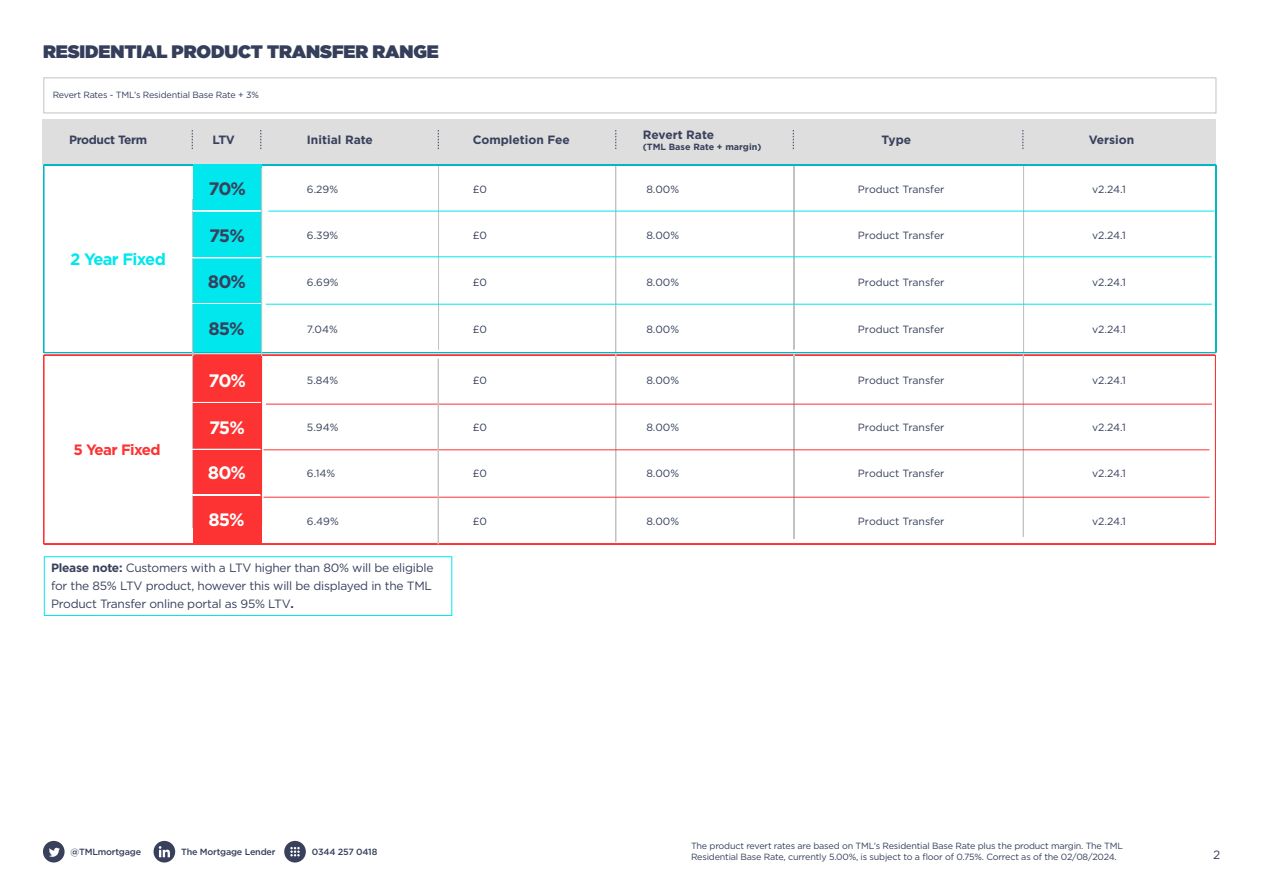
<style>
.page{position:relative;width:1263px;height:893px;background:#fff}
.page>*{position:absolute;margin:0;border:0;box-sizing:border-box;transform-origin:0 0}
.Title_1{font:18px "Gotham Ultra";letter-spacing:-.005em;color:#353f5b}
.Title_2{font:700 18px "Gotham";letter-spacing:-.06em;color:#38405c}
.Title_2-2{font:700 18px "Gotham";letter-spacing:-.06em;color:#fff}
.Title_2-3{font:700 16.5px "Gotham";letter-spacing:-.04em;color:#00e7ed}
.Title_2-4{font:700 15px "Gotham";letter-spacing:-.04em;color:#fd3232}
.Title_2-5{font:12px/18px "Gotham";letter-spacing:-.02em;color:#38405c}
.Title_2-6{font:700 12px "Gotham";color:#38405c}
.Title_2-7{font:700 12px "Gotham";letter-spacing:-.03em;color:#38405c}
.t1{font:12px "Gotham";color:#353f5b}
.Title_2-8{font:10.5px "Gotham";color:#353f5b}
.Title_2-9{font:9px/10.5px "Gotham";letter-spacing:-.02em;color:#353f5b}
.intro_body{font:500 9px "Gotham";letter-spacing:-.02em;color:#353f5b}
.Title_2-10{font:700 9px "Gotham";color:#38405c}
.s1{font-weight:700}
</style>
<div class="page">
<div style="left:43px;top:841px;width:22px;height:21px;background:#38405c;border-radius:50%"></div>
<svg style="left:49px;top:848px;width:11px;height:9px"></svg>
<div style="left:154px;top:841px;width:21px;height:21px;background:#38405c;border-radius:50%"></div>
<svg style="left:159px;top:846px;width:11px;height:11px"></svg>
<div style="left:284px;top:841px;width:22px;height:21px;background:#38405c;border-radius:50%"></div>
<svg style="left:290px;top:847px;width:10px;height:9px"></svg>
<svg style="left:43px;top:355px;width:1173px;height:189px"></svg>
<div style="left:42px;top:119px;width:1174px;height:45px;background:#dedede"></div>
<svg style="left:615px;top:353px;width:1px;height:189px"></svg>
<svg style="left:794px;top:164px;width:1px;height:375px"></svg>
<svg style="left:438px;top:130px;width:1px;height:19px"></svg>
<svg style="left:615px;top:130px;width:1px;height:19px"></svg>
<svg style="left:793px;top:130px;width:1px;height:19px"></svg>
<svg style="left:1023px;top:164px;width:1px;height:373px"></svg>
<svg style="left:1022px;top:130px;width:1px;height:19px"></svg>
<svg style="left:43px;top:165px;width:1173px;height:188px"></svg>
<svg style="left:192px;top:130px;width:1px;height:19px"></svg>
<div style="left:193px;top:356px;width:68px;height:187px;background:#fd3232"></div>
<svg style="left:192px;top:168px;width:70px;height:360px"></svg>
<hr style="left:268px;top:211px;width:946px;height:1px;background:#00e7ed">
<hr style="left:266px;top:257px;width:946px;height:1px;background:#00e7ed">
<hr style="left:266px;top:304px;width:946px;height:1px;background:#00e7ed">
<hr style="left:266px;top:404px;width:946px;height:1px;background:#fd3232">
<hr style="left:263px;top:450px;width:946px;height:1px;background:#fd3232">
<hr style="left:263px;top:497px;width:946px;height:1px;background:#fd3232">
<svg style="left:260px;top:130px;width:1px;height:19px"></svg>
<svg style="left:438px;top:359px;width:1px;height:185px"></svg>
<div style="left:44px;top:556px;width:408px;height:60px;border:1px solid #00e7ed"></div>
<div style="left:44px;top:78px;width:1172px;height:35px;border:1px solid #c1c3c2"></div>
<p class="Title_1" style="left:43px;top:41px;width:397px">RESIDENTIAL PRODUCT TRANSFER RANGE</p>
<p class="Title_2-9" style="left:53px;top:89px;width:208px">Revert Rates - TML’s Residential Base Rate + 3%</p>
<p class="Title_2-7" style="left:69px;top:132px;width:80px">Product Term</p>
<p class="Title_2-3" style="left:70px;top:248px;width:97px">2 Year Fixed</p>
<p class="Title_2-4" style="left:73px;top:440px;width:89px">5 Year Fixed</p>
<p class="Title_2-6" style="left:212px;top:132px;width:24px">LTV</p>
<p class="Title_2" style="left:208px;top:177px;width:39px">70%</p>
<p class="Title_2" style="left:209px;top:224px;width:37px">75%</p>
<p class="Title_2" style="left:208px;top:270px;width:40px">80%</p>
<p class="Title_2" style="left:208px;top:316px;width:38px">85%</p>
<p class="Title_2-2" style="left:208px;top:368px;width:39px">70%</p>
<p class="Title_2-2" style="left:209px;top:415px;width:37px">75%</p>
<p class="Title_2-2" style="left:208px;top:461px;width:40px">80%</p>
<p class="Title_2-2" style="left:208px;top:508px;width:38px">85%</p>
<p class="Title_2-6" style="left:643px;top:127px;width:73px">Revert Rate</p>
<p class="Title_2-10" style="left:643px;top:141px;width:120px">(TML Base Rate + margin)</p>
<p class="Title_2-6" style="left:307px;top:132px;width:67px">Initial Rate</p>
<p class="Title_2-6" style="left:473px;top:132px;width:99px">Completion Fee</p>
<p class="Title_2-6" style="left:881px;top:132px;width:31px">Type</p>
<p class="Title_2-6" style="left:1089px;top:132px;width:47px">Version</p>
<p class="Title_2-8" style="left:307px;top:182px;width:33px">6.29%</p>
<p class="Title_2-8" style="left:473px;top:182px;width:16px">£0</p>
<p class="Title_2-8" style="left:646px;top:182px;width:34px">8.00%</p>
<p class="Title_2-8" style="left:858px;top:182px;width:88px">Product Transfer</p>
<p class="Title_2-8" style="left:1092px;top:182px;width:35px">v2.24.1</p>
<p class="Title_2-8" style="left:307px;top:229px;width:33px">6.39%</p>
<p class="Title_2-8" style="left:307px;top:275px;width:33px">6.69%</p>
<p class="Title_2-8" style="left:307px;top:322px;width:32px">7.04%</p>
<p class="Title_2-8" style="left:307px;top:373px;width:33px">5.84%</p>
<p class="Title_2-8" style="left:307px;top:420px;width:33px">5.94%</p>
<p class="Title_2-8" style="left:307px;top:467px;width:30px">6.14%</p>
<p class="Title_2-8" style="left:307px;top:515px;width:33px">6.49%</p>
<p class="Title_2-8" style="left:473px;top:229px;width:16px">£0</p>
<p class="Title_2-8" style="left:646px;top:229px;width:34px">8.00%</p>
<p class="Title_2-8" style="left:473px;top:275px;width:16px">£0</p>
<p class="Title_2-8" style="left:473px;top:322px;width:16px">£0</p>
<p class="Title_2-8" style="left:473px;top:373px;width:16px">£0</p>
<p class="Title_2-8" style="left:473px;top:420px;width:16px">£0</p>
<p class="Title_2-8" style="left:473px;top:467px;width:16px">£0</p>
<p class="Title_2-8" style="left:473px;top:515px;width:16px">£0</p>
<p class="Title_2-8" style="left:646px;top:275px;width:34px">8.00%</p>
<p class="Title_2-8" style="left:646px;top:322px;width:34px">8.00%</p>
<p class="Title_2-8" style="left:646px;top:373px;width:34px">8.00%</p>
<p class="Title_2-8" style="left:646px;top:420px;width:34px">8.00%</p>
<p class="Title_2-8" style="left:646px;top:467px;width:34px">8.00%</p>
<p class="Title_2-8" style="left:646px;top:515px;width:34px">8.00%</p>
<p class="Title_2-8" style="left:858px;top:229px;width:88px">Product Transfer</p>
<p class="Title_2-8" style="left:1092px;top:229px;width:35px">v2.24.1</p>
<p class="Title_2-8" style="left:858px;top:275px;width:88px">Product Transfer</p>
<p class="Title_2-8" style="left:858px;top:322px;width:88px">Product Transfer</p>
<p class="Title_2-8" style="left:858px;top:373px;width:88px">Product Transfer</p>
<p class="Title_2-8" style="left:858px;top:420px;width:88px">Product Transfer</p>
<p class="Title_2-8" style="left:858px;top:467px;width:88px">Product Transfer</p>
<p class="Title_2-8" style="left:858px;top:515px;width:88px">Product Transfer</p>
<p class="Title_2-8" style="left:1092px;top:275px;width:35px">v2.24.1</p>
<p class="Title_2-8" style="left:1092px;top:322px;width:35px">v2.24.1</p>
<p class="Title_2-8" style="left:1092px;top:373px;width:35px">v2.24.1</p>
<p class="Title_2-8" style="left:1092px;top:420px;width:35px">v2.24.1</p>
<p class="Title_2-8" style="left:1092px;top:467px;width:35px">v2.24.1</p>
<p class="Title_2-8" style="left:1092px;top:515px;width:35px">v2.24.1</p>
<p class="Title_2-5" style="left:51px;top:558px;width:384px"><span class="s1">Please note:</span> Customers with a LTV higher than 80% will be eligible for the 85% LTV product, however this will be displayed in the TML<br>Product Transfer online portal as 95% LTV<span class="s1">.</span></p>
<p class="intro_body" style="left:71px;top:846px;width:72px">@TMLmortgage</p>
<p class="intro_body" style="left:181px;top:846px;width:96px">The Mortgage Lender</p>
<p class="intro_body" style="left:312px;top:846px;width:67px">0344 257 0418</p>
<p class="Title_2-9" style="left:691px;top:841px;width:434px">The product revert rates are based on TML’s Residential Base Rate plus the product margin. The TML<br>Residential Base Rate, currently 5.00%, is subject to a floor of 0.75%. Correct as of the 02/08/2024.</p>
<p class="t1" style="left:1213px;top:847px;width:9px">2</p>
</div>
